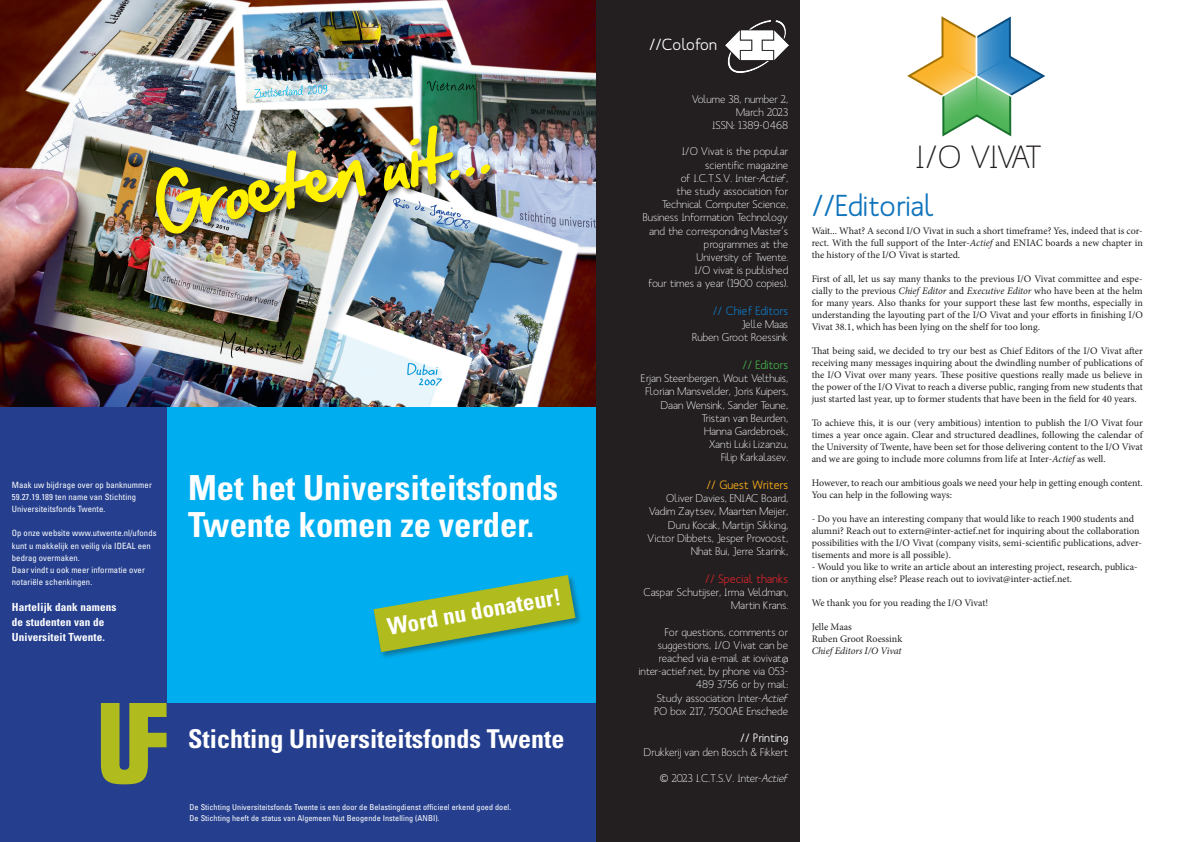
<style>
.page{position:relative;width:1191px;height:842px;background:#fff}
.page>*{position:absolute;margin:0;border:0;box-sizing:border-box;transform-origin:0 0}
.t1{font:italic 60.5px "Hand Of Sean";color:#fff101}
.t2{font:700 condensed 34.5px/36.5px "Univers LT Std";color:#fff}
.t3{font:31.8px "Mank Sans";letter-spacing:-.135em;color:#231f20}
.Titel{font:500 30px "Mank Sans";color:#1074bc}
.t4{font:700 condensed 26px "Univers LT Std";color:#fff}
.t5{font:700 condensed 23.2px "Univers LT Std";color:#fff}
.Titel_sidebar{font:500 16px "Mank Sans";letter-spacing:-.01em;color:#fff}
.Tussenkopje_sidebar{font:500 12px "Mank Sans";color:#d1232a}
.Tussenkopje_sidebar-2{font:500 12px "Mank Sans";color:#1074bc}
.Tussenkopje_sidebar-3{font:500 12px "Mank Sans";color:#faad19}
.Tussenkopje_sidebar-4{font:500 12px "Mank Sans";color:#fff}
.Tussenkopje_sidebar-5{font:500 12px "Mank Sans";color:#40ae49}
.t6{font:700 condensed 11.2px/15.2px "Univers LT Std";letter-spacing:.01em;color:#fff}
.Tekst_sidebar{font:11px/13.2px "Mank Sans";color:#fff;text-align:right}
.Tekst_sidebar-2{font:11px "Mank Sans";letter-spacing:-.025em;color:#fff}
.Tekst_sidebar-3{font:11px "Mank Sans";letter-spacing:-.035em;color:#fff}
.StandaardKolom{font:10px/12px "Minion Pro";letter-spacing:-.005em;color:#231f20;text-align:justify}
.t7{font:condensed 8.6px/12.2px "Univers LT Std";letter-spacing:.01em;color:#fff}
.t8{font:condensed 8.1px/11.2px "Univers LT Std";letter-spacing:.01em;color:#fff}
.s1{font-style:italic}
</style>
<div class="page">
<svg style="left:907px;top:16px;width:137px;height:121px"></svg>
<div style="left:595px;top:0;width:204px;height:842px;background:#231f20"></div>
<img style="left:726px;top:21px;width:62px;height:51px">
<div style="left:0;top:55px;width:595px;height:762px;background:#00aeef"></div>
<div style="left:0;top:385px;width:167px;height:457px;background:#253f8e"></div>
<div style="left:0;top:704px;width:595px;height:138px;background:#253f8e"></div>
<svg style="left:101px;top:704px;width:65px;height:80px"></svg>
<img style="left:0;top:0;width:595px;height:406px">
<div style="left:371px;top:573px;width:211px;height:86px;background:#231f20;opacity:.4"></div>
<svg style="left:373px;top:575px;width:202px;height:77px"></svg>
<div style="left:154px;top:124px;width:343px;height:117px;background:#231f20;opacity:.75"></div>
<p class="t1" style="left:142px;top:153px;width:344px;rotate:-10deg">Groeten uit...</p>
<p class="t7" style="left:12px;top:478px;width:141px">Maak uw bijdrage over op banknummer<br>59.27.19.189 ten name van Stichting<br>Universiteitsfonds Twente.</p>
<p class="t7" style="left:12px;top:527px;width:146px">Op onze website www.utwente.nl/ufonds kunt u makkelijk en veilig via IDEAL een bedrag overmaken.<br>Daar vindt u ook meer informatie over notariële schenkingen.</p>
<p class="t6" style="left:12px;top:599px;width:106px">Hartelijk dank namens de studenten van de<br>Universiteit Twente.</p>
<p class="t2" style="left:188px;top:469px;width:371px">Met het Universiteitsfonds<br>Twente komen ze verder.</p>
<p class="t5" style="left:385px;top:613px;width:177px;rotate:-10deg">Word nu donateur!</p>
<p class="t4" style="left:188px;top:722px;width:378px">Stichting Universiteitsfonds Twente</p>
<p class="t8" style="left:190px;top:801px;width:323px">De Stichting Universiteitsfonds Twente is een door de Belastingdienst officieel erkend goed doel.<br>De Stichting heeft de status van Algemeen Nut Beogende Instelling (ANBI).</p>
<p class="Titel_sidebar" style="left:649px;top:34px;width:69px">//Colofon</p>
<p class="Tekst_sidebar" style="left:692px;top:92px;width:98px">Volume 38, number 2,</p>
<p class="Tekst_sidebar" style="left:736px;top:105px;width:54px">March 2023</p>
<p class="Tekst_sidebar" style="left:712px;top:119px;width:78px">ISSN: 1389-0468</p>
<p class="Tekst_sidebar" style="left:682px;top:145px;width:108px">I/O Vivat is the popular</p>
<p class="Tekst_sidebar" style="left:705px;top:158px;width:84px">scientific magazine</p>
<p class="Tekst_sidebar" style="left:681px;top:171px;width:109px">of I.C.T.S.V. Inter-<span class="s1">Actief</span>,</p>
<p class="Tekst_sidebar" style="left:676px;top:185px;width:113px">the study association for</p>
<p class="Tekst_sidebar" style="left:662px;top:198px;width:128px">Technical Computer Science,</p>
<p class="Tekst_sidebar" style="left:643px;top:211px;width:147px">Business Information Technology</p>
<p class="Tekst_sidebar" style="left:649px;top:224px;width:140px">and the corresponding Master’s programmes at the</p>
<p class="Tekst_sidebar-3" style="left:696px;top:250px;width:93px">University of Twente.</p>
<p class="Tekst_sidebar" style="left:694px;top:264px;width:95px">I/O vivat is published</p>
<p class="Tekst_sidebar" style="left:648px;top:277px;width:141px">four times a year (1900 copies).</p>
<p class="Tussenkopje_sidebar-2" style="left:713px;top:303px;width:77px">// Chief Editors</p>
<p class="Tekst_sidebar" style="left:741px;top:318px;width:48px">Jelle Maas</p>
<p class="Tekst_sidebar" style="left:692px;top:331px;width:98px">Ruben Groot Roessink</p>
<p class="Tussenkopje_sidebar-5" style="left:742px;top:357px;width:47px">// Editors</p>
<p class="Tekst_sidebar" style="left:641px;top:372px;width:149px;text-align:center">Erjan Steenbergen, Wout Velthuis,<br>Florian Mansvelder, Joris Kuipers,</p>
<p class="Tekst_sidebar" style="left:661px;top:398px;width:129px">Daan Wensink, Sander Teune,</p>
<p class="Tekst_sidebar" style="left:701px;top:411px;width:88px">Tristan van Beurden,</p>
<p class="Tekst_sidebar" style="left:704px;top:425px;width:86px">Hanna Gardebroek,</p>
<p class="Tekst_sidebar" style="left:708px;top:438px;width:81px">Xanti Luki Lizanzu,</p>
<p class="Tekst_sidebar" style="left:721px;top:451px;width:69px">Filip Karkalasev.</p>
<p class="Tussenkopje_sidebar-3" style="left:706px;top:477px;width:83px">// Guest Writers</p>
<p class="Tekst_sidebar" style="left:666px;top:492px;width:123px">Oliver Davies, ENIAC Board,</p>
<p class="Tekst_sidebar" style="left:649px;top:505px;width:141px">Vadim Zaytsev, Maarten Meijer,<br>Duru Kocak, Martijn Sikking,</p>
<p class="Tekst_sidebar" style="left:647px;top:531px;width:142px">Victor Dibbets, Jesper Provoost,<br>Nhat Bui, Jerre Starink,</p>
<p class="Tussenkopje_sidebar" style="left:705px;top:571px;width:84px">// Special thanks</p>
<p class="Tekst_sidebar" style="left:643px;top:585px;width:146px">Caspar Schutijser, Irma Veldman,<br>Martin Krans.</p>
<p class="Tekst_sidebar" style="left:664px;top:625px;width:125px">For questions, comments or</p>
<p class="Tekst_sidebar" style="left:639px;top:638px;width:151px">suggestions, I/O Vivat can be reached via e-mail at iovivat@ inter-actief.net, by phone via 053-<br>489 3756 or by mail:</p>
<p class="Tekst_sidebar" style="left:657px;top:691px;width:133px">Study association Inter-<span class="s1">Actief</span></p>
<p class="Tekst_sidebar" style="left:654px;top:704px;width:135px">PO box 217, 7500AE Enschede</p>
<p class="Tussenkopje_sidebar-4" style="left:740px;top:730px;width:49px">// Printing</p>
<p class="Tekst_sidebar" style="left:644px;top:745px;width:146px">Drukkerij van den Bosch &amp; Fikkert</p>
<p class="Tekst_sidebar-2" style="left:659px;top:771px;width:130px">© 2023 I.C.T.S.V. Inter-<span class="s1">Actief</span></p>
<p class="t3" style="left:915px;top:137px;width:129px">I/O VIVAT</p>
<p class="Titel" style="left:811px;top:187px;width:123px">//Editorial</p>
<p class="StandaardKolom" style="left:811px;top:224px;width:333px">Wait... What? A second I/O Vivat in such a short timeframe? Yes, indeed that is cor&shy;rect. With the full support of the Inter-<span class="s1">Actief</span> and ENIAC boards a new chapter in the history of the I/O Vivat is started.</p>
<p class="StandaardKolom" style="left:811px;top:272px;width:333px">First of all, let us say many thanks to the previous I/O Vivat committee and espe&shy;cially to the previous <span class="s1">Chief Editor</span> and <span class="s1">Executive Editor</span> who have been at the helm for many years. Also thanks for your support these last few months, especially in understanding the layouting part of the I/O Vivat and your efforts in finishing I/O Vivat 38.1, which has been lying on the shelf for too long.</p>
<p class="StandaardKolom" style="left:811px;top:344px;width:333px">That being said, we decided to try our best as Chief Editors of the I/O Vivat after receiving many messages inquiring about the dwindling number of publications of the I/O Vivat over many years. These positive questions really made us believe in the power of the I/O Vivat to reach a diverse public, ranging from new students that just started last year, up to former students that have been in the field for 40 years.</p>
<p class="StandaardKolom" style="left:811px;top:416px;width:333px">To achieve this, it is our (very ambitious) intention to publish the I/O Vivat four times a year once again. Clear and structured deadlines, following the calendar of the University of Twente, have been set for those delivering content to the I/O Vivat and we are going to include more columns from life at Inter-<span class="s1">Actief</span> as well.</p>
<p class="StandaardKolom" style="left:811px;top:476px;width:333px">However, to reach our ambitious goals we need your help in getting enough content.<br>You can help in the following ways:</p>
<p class="StandaardKolom" style="left:811px;top:512px;width:332px;text-align:left">- Do you have an interesting company that would like to reach 1900 students and alumni? Reach out to extern@inter-actief.net for inquiring about the collaboration possibilities with the I/O Vivat (company visits, semi-scientific publications, adver&shy;tisements and more is all possible).</p>
<p class="StandaardKolom" style="left:811px;top:560px;width:327px">- Would you like to write an article about an interesting project, research, publica&shy;tion or anything else? Please reach out to iovivat@inter-actief.net.</p>
<p class="StandaardKolom" style="left:811px;top:596px;width:178px">We thank you for you reading the I/O Vivat!</p>
<p class="StandaardKolom" style="left:811px;top:620px;width:92px;text-align:left">Jelle Maas<br>Ruben Groot Roessink<br><span class="s1">Chief Editors I/O Vivat</span></p>
</div>
